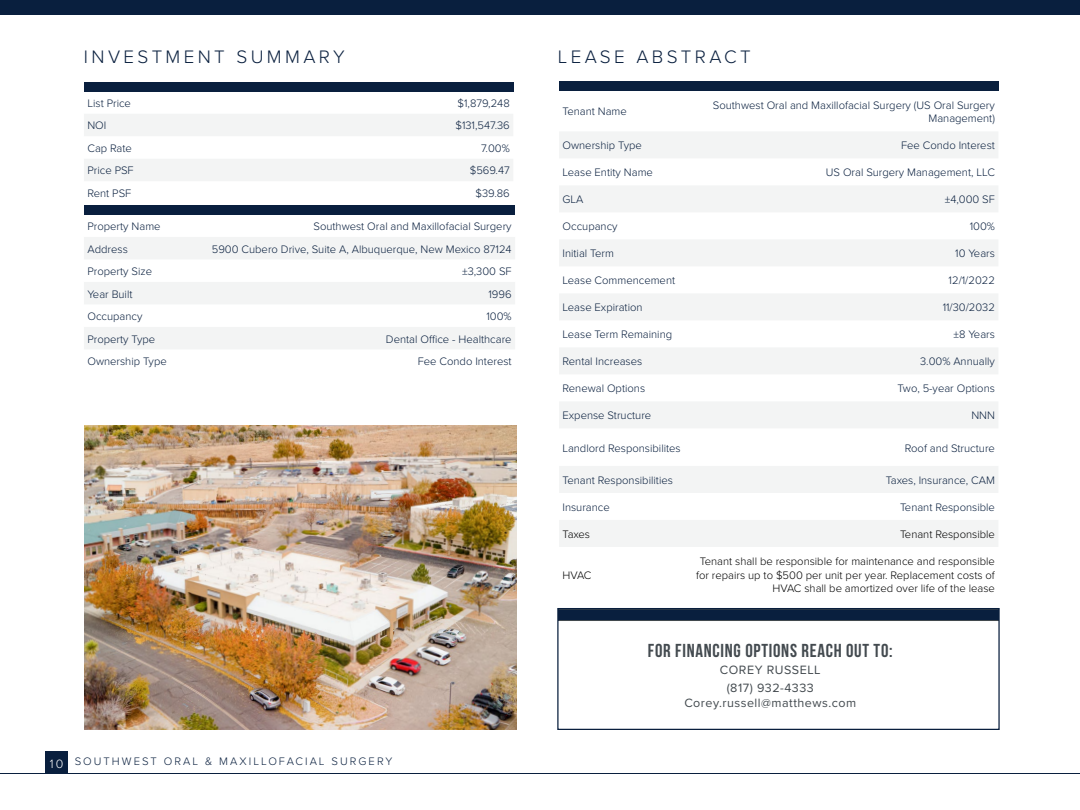
<style>
.page{position:relative;width:1080px;height:810px;background:#fff}
.page>*{position:absolute;margin:0;border:0;box-sizing:border-box;transform-origin:0 0}
.t1{font:300 18.75px "Proxima Nova";letter-spacing:.18em;color:#091f3e}
.t2{font:700 18.75px "Bebas Neue";letter-spacing:.04em;color:#434a4f}
.t3{font:12.5px/17.5px "Proxima Nova";letter-spacing:.04em;color:#434a4f;text-align:center}
.t4{font:300 11.25px/13.5px "Proxima Nova";color:#091f3e;text-align:right}
.t5{font:300 11.25px/13.5px "Proxima Nova";color:#000;text-align:right}
.t6{font:300 11.25px "Proxima Nova";letter-spacing:.18em;color:#091f3e}
.s1{font-size:12.5px;color:#fff}
</style>
<div class="page">
<div style="left:0;top:0;width:1080px;height:14px;background:#091f3e"></div>
<hr style="left:0;top:773px;width:1080px;height:1px;background:#091f3e">
<div style="left:46px;top:752px;width:22px;height:22px;background:#091f3e"></div>
<img style="left:84px;top:426px;width:432px;height:304px">
<div style="left:559px;top:81px;width:129px;height:9px;background:#091f3e"></div>
<div style="left:688px;top:81px;width:310px;height:9px;background:#091f3e"></div>
<svg style="left:559px;top:132px;width:439px;height:415px;fill:#f3f4f4"></svg>
<div style="left:559px;top:609px;width:440px;height:12px;background:#091f3e"></div>
<hr style="left:559px;top:620px;width:440px;height:1px;background:#434a4f">
<div style="left:557px;top:608px;width:443px;height:122px;border:1px solid #091f3e"></div>
<div style="left:84px;top:82px;width:247px;height:9px;background:#091f3e"></div>
<div style="left:331px;top:82px;width:182px;height:9px;background:#091f3e"></div>
<svg style="left:84px;top:114px;width:429px;height:67px"></svg>
<div style="left:84px;top:205px;width:102px;height:9px;background:#091f3e"></div>
<div style="left:186px;top:205px;width:329px;height:9px;background:#091f3e"></div>
<svg style="left:84px;top:237px;width:431px;height:112px;fill:#f3f4f4"></svg>
<h1 class="t1" style="left:84px;top:42px;width:262px">INVESTMENT SUMMARY</h1>
<p class="t4" style="left:87px;top:96px;width:45px">List Price</p>
<p class="t4" style="left:458px;top:96px;width:54px">$1,879,248</p>
<p class="t4" style="left:87px;top:118px;width:20px">NOI</p>
<p class="t4" style="left:455px;top:118px;width:56px">$131,547.36</p>
<p class="t4" style="left:87px;top:141px;width:46px">Cap Rate</p>
<p class="t4" style="left:481px;top:141px;width:30px">7.00%</p>
<p class="t4" style="left:87px;top:163px;width:48px">Price PSF</p>
<p class="t4" style="left:470px;top:163px;width:42px">$569.47</p>
<p class="t4" style="left:87px;top:186px;width:45px">Rent PSF</p>
<p class="t4" style="left:476px;top:186px;width:36px">$39.86</p>
<p class="t4" style="left:87px;top:219px;width:75px">Property Name</p>
<p class="t4" style="left:313px;top:219px;width:200px">Southwest Oral and Maxillofacial Surgery</p>
<p class="t4" style="left:87px;top:242px;width:42px">Address</p>
<p class="t4" style="left:212px;top:242px;width:301px">5900 Cubero Drive, Suite A, Albuquerque, New Mexico 87124</p>
<p class="t4" style="left:87px;top:264px;width:66px">Property Size</p>
<p class="t4" style="left:462px;top:264px;width:51px">±3,300 SF</p>
<p class="t4" style="left:87px;top:287px;width:47px">Year Built</p>
<p class="t4" style="left:488px;top:287px;width:25px">1996</p>
<p class="t4" style="left:87px;top:309px;width:57px">Occupancy</p>
<p class="t4" style="left:486px;top:309px;width:27px">100%</p>
<p class="t4" style="left:87px;top:332px;width:69px">Property Type</p>
<p class="t4" style="left:386px;top:332px;width:127px">Dental Office - Healthcare</p>
<p class="t4" style="left:87px;top:354px;width:81px">Ownership Type</p>
<p class="t4" style="left:418px;top:354px;width:95px">Fee Condo Interest</p>
<p class="t6" style="left:50px;top:753px;width:344px"><span class="s1">10</span> SOUTHWEST ORAL &amp; MAXILLOFACIAL SURGERY</p>
<h1 class="t1" style="left:558px;top:42px;width:194px">LEASE ABSTRACT</h1>
<p class="t4" style="left:563px;top:104px;width:66px">Tenant Name</p>
<p class="t4" style="left:713px;top:97px;width:284px">Southwest Oral and Maxillofacial Surgery (US Oral Surgery<br>Management)</p>
<p class="t4" style="left:563px;top:138px;width:81px">Ownership Type</p>
<p class="t4" style="left:901px;top:138px;width:95px">Fee Condo Interest</p>
<p class="t4" style="left:563px;top:165px;width:92px">Lease Entity Name</p>
<p class="t4" style="left:826px;top:165px;width:171px">US Oral Surgery Management, LLC</p>
<p class="t4" style="left:563px;top:192px;width:22px">GLA</p>
<p class="t4" style="left:945px;top:192px;width:52px">±4,000 SF</p>
<p class="t4" style="left:563px;top:219px;width:57px">Occupancy</p>
<p class="t4" style="left:970px;top:219px;width:27px">100%</p>
<p class="t4" style="left:563px;top:246px;width:53px">Initial Term</p>
<p class="t4" style="left:955px;top:246px;width:41px">10 Years</p>
<p class="t4" style="left:563px;top:273px;width:114px">Lease Commencement</p>
<p class="t4" style="left:949px;top:273px;width:48px">12/1/2022</p>
<p class="t4" style="left:563px;top:300px;width:82px">Lease Expiration</p>
<p class="t4" style="left:943px;top:300px;width:54px">11/30/2032</p>
<p class="t4" style="left:563px;top:327px;width:111px">Lease Term Remaining</p>
<p class="t4" style="left:954px;top:327px;width:43px">±8 Years</p>
<p class="t4" style="left:563px;top:354px;width:81px">Rental Increases</p>
<p class="t4" style="left:920px;top:354px;width:76px">3.00% Annually</p>
<p class="t4" style="left:563px;top:381px;width:84px">Renewal Options</p>
<p class="t4" style="left:897px;top:381px;width:99px">Two, 5-year Options</p>
<p class="t4" style="left:563px;top:408px;width:90px">Expense Structure</p>
<p class="t4" style="left:971px;top:408px;width:25px">NNN</p>
<p class="t4" style="left:563px;top:441px;width:120px">Landlord Responsibilites</p>
<p class="t4" style="left:905px;top:441px;width:92px">Roof and Structure</p>
<p class="t4" style="left:563px;top:473px;width:112px">Tenant Responsibilities</p>
<p class="t4" style="left:886px;top:473px;width:111px">Taxes, Insurance, CAM</p>
<p class="t4" style="left:563px;top:500px;width:49px">Insurance</p>
<p class="t4" style="left:900px;top:500px;width:96px">Tenant Responsible</p>
<p class="t5" style="left:563px;top:527px;width:29px">Taxes</p>
<p class="t5" style="left:900px;top:527px;width:96px">Tenant Responsible</p>
<p class="t5" style="left:563px;top:568px;width:30px">HVAC</p>
<p class="t5" style="left:696px;top:554px;width:300px">Tenant shall be responsible for maintenance and responsible for repairs up to $500 per unit per year. Replacement costs of<br>HVAC shall be amortized over life of the lease</p>
<h1 class="t2" style="left:648px;top:640px;width:246px">FOR FINANCING OPTIONS REACH OUT TO:</h1>
<p class="t3" style="left:720px;top:661px;width:102px">COREY RUSSELL (817) 932-4333</p>
<p class="t3" style="left:684px;top:693px;width:173px">Corey.russell@matthews.com</p>
</div>
